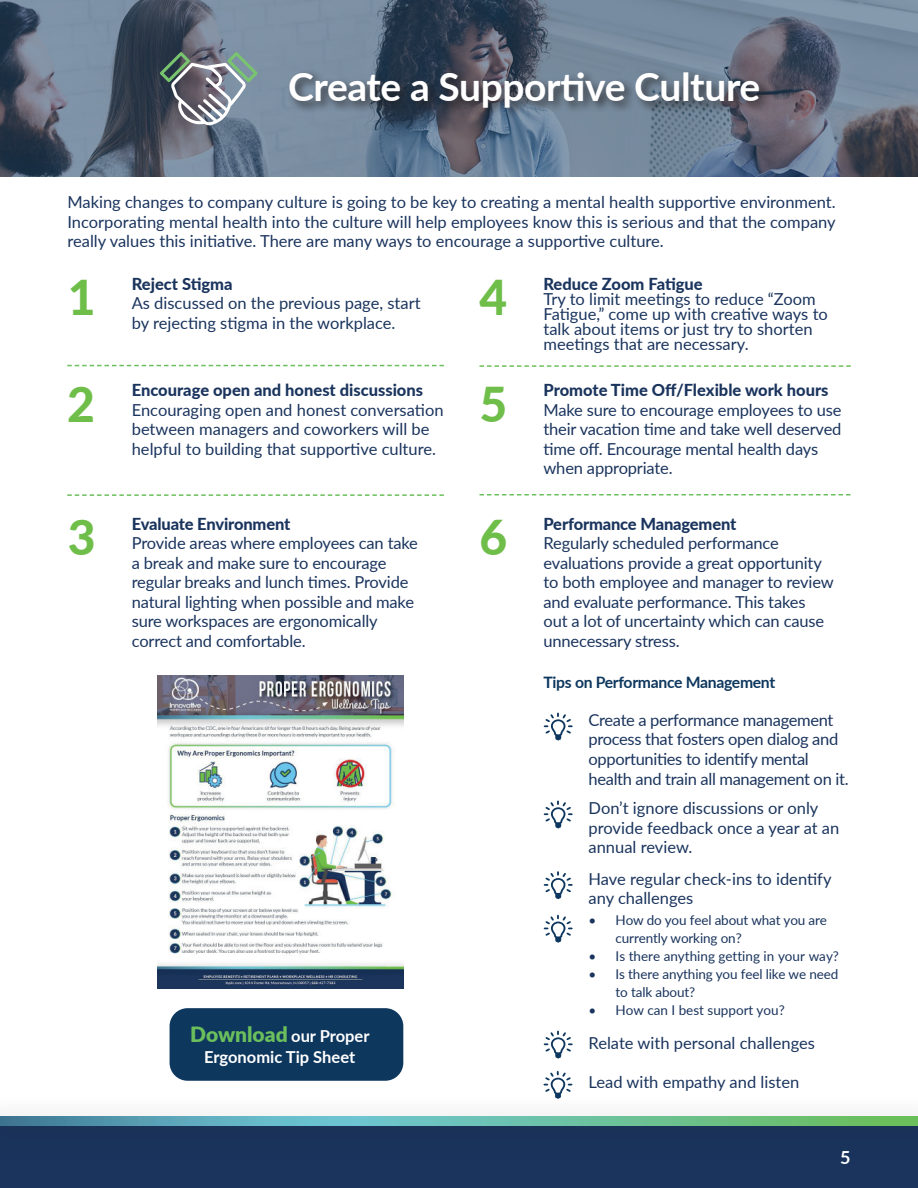
<style>
.page{position:relative;width:918px;height:1188px;background:#fff}
.page>*{position:absolute;margin:0;border:0;box-sizing:border-box;transform-origin:0 0}
.t1{font:800 48px "Lato";color:#6fbe4a}
.t2{font:700 39px "Lato";letter-spacing:-.01em;color:#fff}
.t3{font:700 18px "Lato";color:#fff}
.t4{font:16.5px/19.5px "Lato";letter-spacing:-.01em;color:#1a345d}
.t5{font:800 16.5px "Lato";letter-spacing:-.005em;color:#1a345d}
.t6{font:700 16.5px/21px "Lato";color:#fff;text-align:center}
.t7{font:700 15.75px "Lato";letter-spacing:-.02em;color:#0e375e}
.t8{font:13.5px/18px "Lato";letter-spacing:-.01em;color:#1a345d}
.s1{font-weight:900;font-size:21px;color:#6bbf5c}
</style>
<div class="page">
<div style="left:0;top:1121px;width:918px;height:67px;background:#1a345d"></div>
<div style="left:0;top:1094px;width:918px;height:69px;background:#231f20;opacity:.3"></div>
<svg style="left:0;top:1117px;width:918px;height:8px;background:#64b5a1"></svg>
<svg style="left:0;top:0;width:918px;height:176px;background:#627184"></svg>
<svg style="left:160px;top:52px;width:98px;height:73px;background:#7c868d"></svg>
<svg style="left:544px;top:713px;width:29px;height:27px"></svg>
<svg style="left:544px;top:801px;width:29px;height:27px"></svg>
<svg style="left:544px;top:871px;width:29px;height:28px"></svg>
<svg style="left:544px;top:915px;width:29px;height:28px"></svg>
<svg style="left:544px;top:1031px;width:29px;height:28px"></svg>
<svg style="left:544px;top:1071px;width:28px;height:28px"></svg>
<svg style="left:67px;top:365px;width:377px;height:1px"></svg>
<svg style="left:67px;top:494px;width:377px;height:2px"></svg>
<svg style="left:480px;top:365px;width:371px;height:2px"></svg>
<svg style="left:480px;top:494px;width:371px;height:1px"></svg>
<img style="left:158px;top:675px;width:245px;height:313px">
<div style="left:170px;top:1008px;width:233px;height:73px;background:#0e375e;border-radius:18px"></div>
<div style="left:286px;top:69px;width:486px;height:51px;background:#231f20;opacity:.75"></div>
<h2 class="t2" style="left:288px;top:58px;width:474px">Create a Supportive Culture</h2>
<p class="t4" style="left:68px;top:191px;width:770px;text-align:justify">Making changes to company culture is going to be key to creating a mental health supportive environment.<br>Incorporating mental health into the culture will help employees know this is serious and that the company really values this initiative. There are many ways to encourage a supportive culture.</p>
<p class="t5" style="left:132px;top:272px;width:102px">Reject Stigma</p>
<p class="t4" style="left:132px;top:293px;width:290px">As discussed on the previous page, start by rejecting stigma in the workplace.</p>
<p class="t5" style="left:544px;top:272px;width:161px">Reduce Zoom Fatigue</p>
<p class="t4" style="left:544px;top:291px;width:286px;line-height:15px">Try to limit meetings to reduce “Zoom Fatigue,” come up with creative ways to talk about items or just try to shorten meetings that are necessary.</p>
<h1 class="t1" style="left:68px;top:270px;width:29px">1</h1>
<h1 class="t1" style="left:480px;top:270px;width:29px">4</h1>
<h1 class="t1" style="left:67px;top:377px;width:29px">2</h1>
<h1 class="t1" style="left:68px;top:510px;width:29px">3</h1>
<p class="t5" style="left:132px;top:378px;width:293px">Encourage open and honest discussions</p>
<p class="t4" style="left:132px;top:399px;width:313px">Encouraging open and honest conversation between managers and coworkers will be helpful to building that supportive culture.</p>
<p class="t5" style="left:132px;top:511px;width:160px">Evaluate Environment</p>
<p class="t4" style="left:132px;top:533px;width:288px">Provide areas where employees can take a break and make sure to encourage regular breaks and lunch times. Provide natural lighting when possible and make sure workspaces are ergonomically correct and comfortable.</p>
<p class="t6" style="left:190px;top:1025px;width:181px"><span class="s1">Download</span> our Proper<br>Ergonomic Tip Sheet</p>
<h1 class="t1" style="left:480px;top:377px;width:29px">5</h1>
<h1 class="t1" style="left:480px;top:510px;width:29px">6</h1>
<p class="t5" style="left:544px;top:378px;width:287px">Promote Time Off/Flexible work hours</p>
<p class="t4" style="left:544px;top:399px;width:300px">Make sure to encourage employees to use their vacation time and take well deserved time off. Encourage mental health days when appropriate.</p>
<p class="t5" style="left:544px;top:511px;width:194px">Performance Management</p>
<p class="t4" style="left:544px;top:533px;width:292px">Regularly scheduled performance evaluations provide a great opportunity to both employee and manager to review and evaluate performance. This takes<br>out a lot of uncertainty which can cause unnecessary stress.</p>
<p class="t7" style="left:544px;top:671px;width:233px">Tips on Performance Management</p>
<p class="t4" style="left:589px;top:709px;width:261px">Create a performance management process that fosters open dialog and opportunities to identify mental health and train all management on it.</p>
<p class="t4" style="left:589px;top:797px;width:252px">Don’t ignore discussions or only provide feedback once a year at an annual review.</p>
<p class="t4" style="left:589px;top:868px;width:244px">Have regular check-ins to identify any challenges</p>
<p class="t8" style="left:616px;top:913px;width:213px;text-indent:-27px">• How do you feel about what you are currently working on?</p>
<p class="t8" style="left:589px;top:949px;width:252px">• Is there anything getting in your way?</p>
<p class="t8" style="left:616px;top:967px;width:224px;text-indent:-27px">• Is there anything you feel like we need to talk about?</p>
<p class="t8" style="left:589px;top:1003px;width:198px">• How can I best support you?</p>
<p class="t4" style="left:589px;top:1033px;width:228px">Relate with personal challenges</p>
<p class="t4" style="left:589px;top:1072px;width:212px">Lead with empathy and listen</p>
<p class="t3" style="left:840px;top:1147px;width:12px">5</p>
</div>
